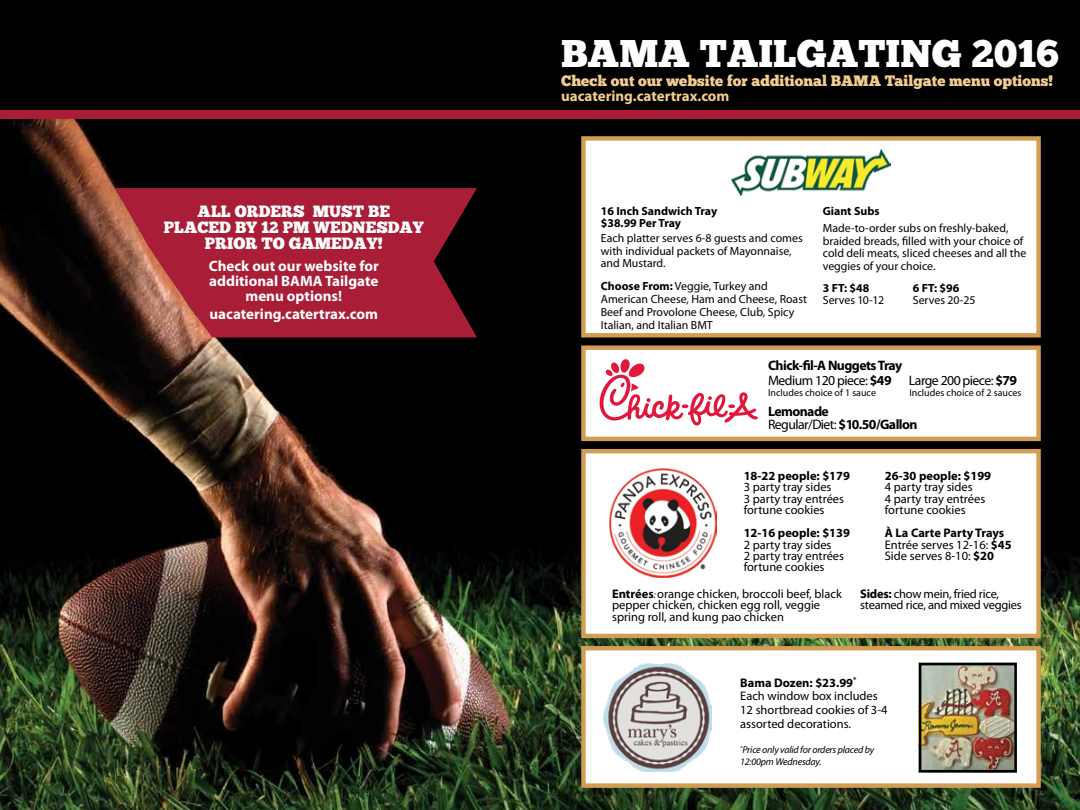
<style>
.page{position:relative;width:1080px;height:810px;background:#fff}
.page>*{position:absolute;margin:0;border:0;box-sizing:border-box;transform-origin:0 0}
.t1{font:38.62px "Chunk Five";color:#fff}
.t2{font:16.25px/16.2px "Chunk Five Ex";color:#fff;text-align:center}
.t3{font:700 15px/15px "Myriad Pro";color:#fff;text-align:center}
.t4{font:15px "Chunk Five Ex";color:#f3cd8f}
.t5{font:700 15px "Myriad Pro";color:#f3cd8f}
.t6{font:700 13.75px/14.4px "Myriad Pro";letter-spacing:-.04em;color:#000}
.t7{font:13.75px "Myriad Pro";letter-spacing:-.04em;color:#000}
.t8{font:12.5px/11.4px "Myriad Pro";color:#000}
.t9{font:12.5px/11.4px "Myriad Pro";letter-spacing:-.02em;color:#000}
.t10{font:700 12.5px "Myriad Pro";color:#000}
.t11{font:11.88px/12.5px "Myriad Pro";color:#000}
.t12{font:700 11.88px/11.9px "Myriad Pro";color:#000}
.t13{font:italic 10px/11.4px "Myriad Pro";letter-spacing:-.02em;color:#000}
.t14{font:10px "Myriad Pro";color:#000}
.s1{font-weight:700}
.s2{font-weight:400}
.s3{font-style:italic;font-size:10px}
</style>
<div class="page">
<img style="left:0;top:118px;width:1080px;height:692px">
<div style="left:581px;top:449px;width:460px;height:189px;background:#fff;border:4px solid #d29d54"></div>
<div style="left:581px;top:646px;width:460px;height:142px;background:#fff;border:4px solid #d29d54"></div>
<div style="left:581px;top:345px;width:460px;height:96px;background:#fff;border:4px solid #d29d54"></div>
<div style="left:581px;top:136px;width:460px;height:201px;background:#fff;border:4px solid #d29d54"></div>
<img style="left:609px;top:469px;width:108px;height:108px">
<img style="left:731px;top:149px;width:160px;height:46px">
<svg style="left:599px;top:359px;width:159px;height:67px"></svg>
<div style="left:0;top:0;width:1080px;height:110px;background:#000"></div>
<div style="left:0;top:110px;width:1080px;height:8px;background:#a91d36"></div>
<img style="left:604px;top:664px;width:108px;height:108px">
<img style="left:922px;top:666px;width:92px;height:103px">
<div style="left:919px;top:663px;width:98px;height:109px;border:2px solid #000"></div>
<svg style="left:115px;top:188px;width:362px;height:150px;background:#9c2335"></svg>
<h2 class="t2" style="left:164px;top:203px;width:262px">ALL ORDERS MUST BE<br>PLACED BY 12 PM WEDNESDAY<br>PRIOR TO GAMEDAY!</h2>
<p class="t3" style="left:209px;top:258px;width:171px">Check out our website for additional BAMA Tailgate menu options!</p>
<p class="t3" style="left:210px;top:306px;width:170px">uacatering.catertrax.com</p>
<h1 class="t1" style="left:561px;top:30px;width:499px">BAMA TAILGATING 2016</h1>
<p class="t4" style="left:561px;top:69px;width:494px">Check out our website for additional BAMA Tailgate menu options!</p>
<p class="t5" style="left:561px;top:86px;width:170px">uacatering.catertrax.com</p>
<p class="t12" style="left:601px;top:205px;width:118px">16 Inch Sandwich Tray $38.99 Per Tray</p>
<p class="t11" style="left:601px;top:232px;width:203px">Each platter serves 6-8 guests and comes with individual packets of Mayonnaise, and Mustard.</p>
<p class="t11" style="left:601px;top:279px;width:208px;line-height:13.1px"><span class="s1">Choose From:</span> Veggie, Turkey and American Cheese, Ham and Cheese, Roast Beef and Provolone Cheese, Club, Spicy Italian, and Italian BMT</p>
<p class="t12" style="left:823px;top:205px;width:58px">Giant Subs</p>
<p class="t11" style="left:823px;top:222px;width:205px">Made-to-order subs on freshly-baked, braided breads, filled with your choice of cold deli meats, sliced cheeses and all the veggies of your choice.</p>
<p class="t12" style="left:823px;top:282px;width:48px">3 FT: $48</p>
<p class="t12" style="left:913px;top:282px;width:48px">6 FT: $96</p>
<p class="t11" style="left:823px;top:294px;width:63px">Serves 10-12</p>
<p class="t11" style="left:913px;top:294px;width:64px">Serves 20-25</p>
<p class="t6" style="left:768px;top:358px;width:136px">Chick-fil-A Nuggets Tray<br><span class="s2">Medium 120 piece:</span> $49</p>
<p class="t7" style="left:909px;top:372px;width:110px">Large 200 piece: <span class="s1">$79</span></p>
<p class="t14" style="left:768px;top:387px;width:110px">Includes choice of 1 sauce</p>
<p class="t14" style="left:909px;top:387px;width:113px">Includes choice of 2 sauces</p>
<p class="t6" style="left:768px;top:404px;width:151px;line-height:13.1px">Lemonade<br><span class="s2">Regular/Diet:</span> $10.50/Gallon</p>
<p class="t10" style="left:744px;top:468px;width:108px">18-22 people: $179</p>
<p class="t8" style="left:744px;top:481px;width:102px">3 party tray sides<br>3 party tray entrées fortune cookies</p>
<p class="t10" style="left:744px;top:525px;width:108px">12-16 people: $139</p>
<p class="t8" style="left:744px;top:538px;width:102px">2 party tray sides<br>2 party tray entrées fortune cookies</p>
<p class="t8" style="left:612px;top:588px;width:231px"><span class="s1">Entrées</span><span class="s3">:</span> orange chicken, broccoli beef, black pepper chicken, chicken egg roll, veggie spring roll, and kung pao chicken</p>
<p class="t10" style="left:885px;top:468px;width:108px">26-30 people: $199</p>
<p class="t8" style="left:885px;top:481px;width:102px">4 party tray sides<br>4 party tray entrées fortune cookies</p>
<p class="t8" style="left:885px;top:527px;width:128px"><span class="s1">À La Carte Party Trays<br></span>Entrée serves 12-16: <span class="s1">$45<br></span>Side serves 8-10: <span class="s1">$20</span></p>
<p class="t9" style="left:860px;top:588px;width:163px"><span class="s1">Sides:</span> chow mein, fried rice, steamed rice, and mixed veggies</p>
<p class="t8" style="left:740px;top:675px;width:149px;line-height:13.8px"><span class="s1">Bama Dozen: $23.99</span><sup>*<br></sup>Each window box includes<br>12 shortbread cookies of 3-4 assorted decorations.</p>
<p class="t13" style="left:740px;top:744px;width:135px"><sup>*</sup>Price only valid for orders placed by<br>12:00pm Wednesday.</p>
</div>
